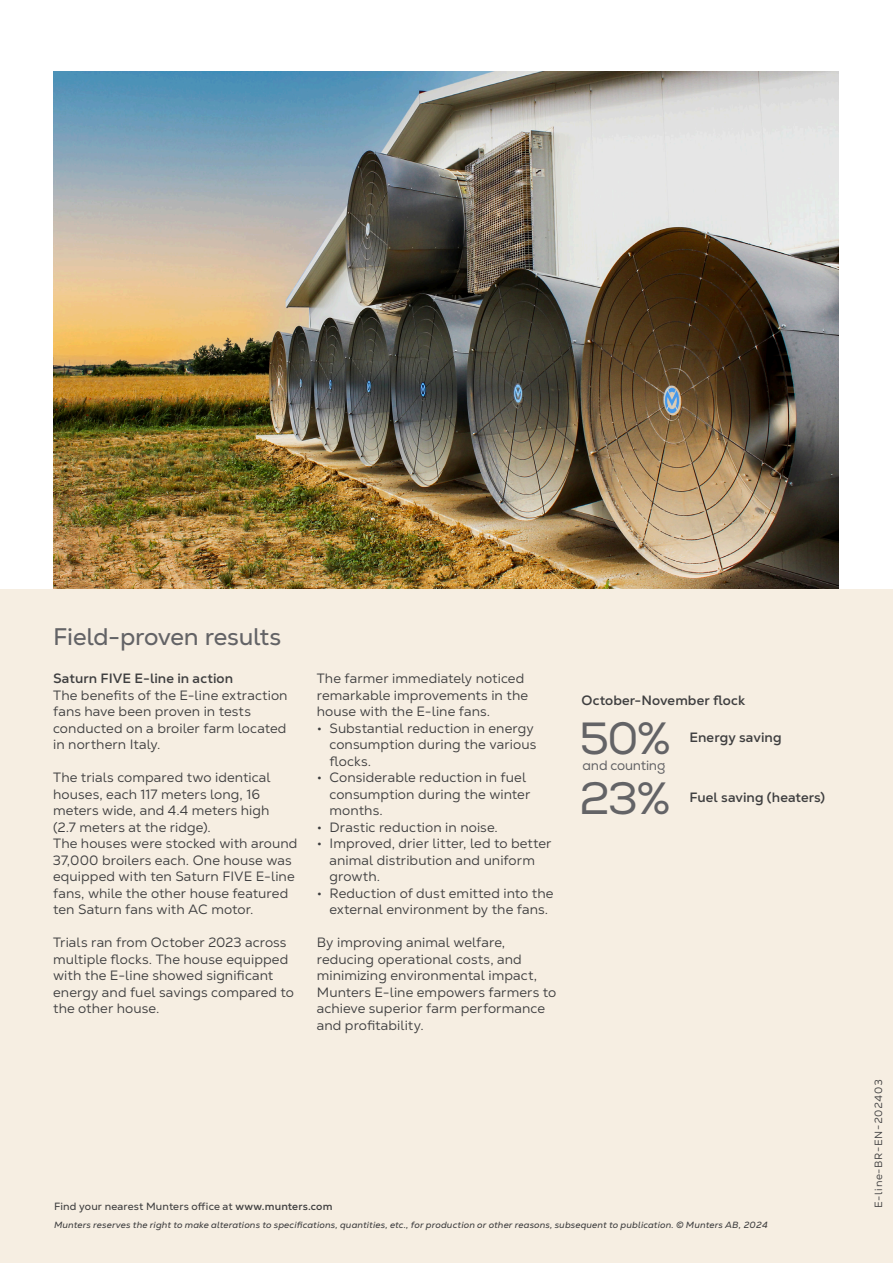
<style>
.page{position:relative;width:893px;height:1263px;background:#fff}
.page>*{position:absolute;margin:0;border:0;box-sizing:border-box;transform-origin:0 0}
.Figure_text_2{font:45px "Nexa";color:#636366}
.Vignette{font:24px "Nexa Text";letter-spacing:-.015em;color:#636366}
.Body_text{font:13.5px/16.5px "Nexa Text";letter-spacing:.005em;color:#3e3e3f}
.Bullit_list{font:13.5px/16.5px "Nexa Text";letter-spacing:.005em;color:#3e3e3f}
.Caption_bold{font:700 13.5px "Nexa Text";letter-spacing:.01em;color:#3e3e3f}
.Subheader_2{font:700 13.5px "Nexa Text";letter-spacing:.005em;color:#3e3e3f}
.Figure_text_2-2{font:13.5px "Nexa";letter-spacing:-.02em;color:#636366}
.munters_com{font:10.5px "Nexa Text";letter-spacing:.01em;color:#3e3e3f}
.Tagline{font:10.5px "Nexa Text";letter-spacing:.06em;color:#3e3e3f}
.Boiler{font:italic 9px "Nexa Text";letter-spacing:.015em;color:#3e3e3f}
.s1{font-weight:700}
</style>
<div class="page">
<img style="left:53px;top:71px;width:786px;height:519px">
<div style="left:0;top:590px;width:893px;height:673px;background:#f6eee2"></div>
<p class="Vignette" style="left:53px;top:621px;width:230px">Field-proven results</p>
<p class="Subheader_2" style="left:53px;top:670px;width:181px">Saturn FIVE E-line in action</p>
<p class="Body_text" style="left:53px;top:686px;width:236px">The benefits of the E-line extraction fans have been proven in tests</p>
<p class="Body_text" style="left:53px;top:719px;width:235px">conducted on a broiler farm located in northern Italy.</p>
<p class="Body_text" style="left:53px;top:769px;width:219px">The trials compared two identical houses, each 117 meters long, 16 meters wide, and 4.4 meters high</p>
<p class="Body_text" style="left:53px;top:818px;width:159px">(2.7 meters at the ridge).</p>
<p class="Body_text" style="left:53px;top:835px;width:246px">The houses were stocked with around 37,000 broilers each. One house was equipped with ten Saturn FIVE E-line fans, while the other house featured ten Saturn fans with AC motor.</p>
<p class="Body_text" style="left:53px;top:934px;width:242px">Trials ran from October 2023 across multiple flocks. The house equipped with the E-line showed significant energy and fuel savings compared to the other house.</p>
<p class="Bullit_list" style="left:317px;top:670px;width:213px">The farmer immediately noticed remarkable improvements in the house with the E-line fans.</p>
<p class="Body_text" style="left:330px;top:719px;width:208px;text-indent:-13px">• Substantial reduction in energy consumption during the various flocks.</p>
<p class="Body_text" style="left:330px;top:769px;width:202px;text-indent:-13px">• Considerable reduction in fuel consumption during the winter months.</p>
<p class="Body_text" style="left:317px;top:818px;width:183px">• Drastic reduction in noise.</p>
<p class="Body_text" style="left:330px;top:835px;width:223px;text-indent:-13px">• Improved, drier litter, led to better animal distribution and uniform growth.</p>
<p class="Body_text" style="left:317px;top:884px;width:238px;text-align:center">• Reduction of dust emitted into the external environment by the fans.</p>
<p class="Bullit_list" style="left:317px;top:934px;width:190px">By improving animal welfare,</p>
<p class="Bullit_list" style="left:317px;top:950px;width:207px">reducing operational costs, and</p>
<p class="Bullit_list" style="left:317px;top:967px;width:241px">minimizing environmental impact,<br>Munters E-line empowers farmers to achieve superior farm performance and profitability.</p>
<p class="Caption_bold" style="left:581px;top:692px;width:165px">October-November flock</p>
<p class="Figure_text_2" style="left:579px;top:711px;width:93px">50%</p>
<p class="Caption_bold" style="left:689px;top:728px;width:94px">Energy saving</p>
<p class="Figure_text_2-2" style="left:583px;top:757px;width:84px">and counting</p>
<p class="Figure_text_2" style="left:579px;top:772px;width:92px">23%</p>
<p class="Caption_bold" style="left:689px;top:789px;width:137px">Fuel saving (heaters)</p>
<p class="munters_com" style="left:54px;top:1199px;width:280px">Find your nearest Munters office at <span class="s1">www.munters.com</span></p>
<p class="Boiler" style="left:54px;top:1219px;width:715px">Munters reserves the right to make alterations to specifications, quantities, etc., for production or other reasons, subsequent to publication. © Munters AB, 2024</p>
<p class="Tagline" style="left:872px;top:1208px;width:130px;rotate:-90deg">E-line-BR-EN-202403</p>
</div>
